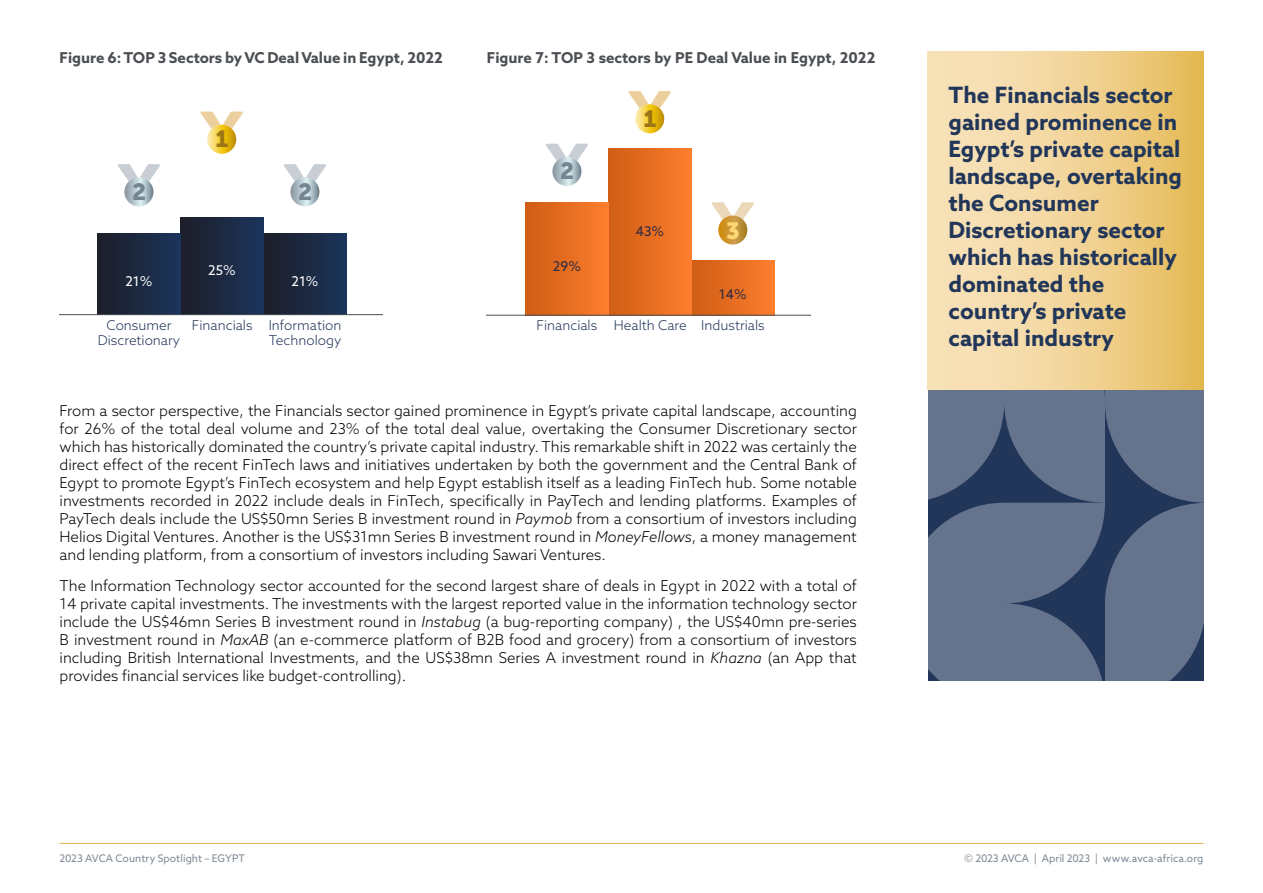
<style>
.page{position:relative;width:1263px;height:893px;background:#fff}
.page>*{position:absolute;margin:0;border:0;box-sizing:border-box;transform-origin:0 0}
.t1{font:23.4px "Museo Sans 900";color:#758592}
.t2{font:23.4px "Museo Sans 900";color:#9c7614}
.t3{font:23.4px "Museo Sans 900";color:#fdd772}
.Body_copy{font:700 22.5px/27px "Azo Sans";color:#213659}
.Body_copy-2{font:300 15px/18px "Azo Sans";color:#000;text-align:justify}
.Body_copy-3{font:700 15px "Azo Sans";color:#4b4f54}
.t4{font:300 13.5px/15px "Azo Sans";color:#203457}
.t5{font:13.5px "Azo Sans";color:#fff}
.t6{font:13.5px "Azo Sans";color:#2a2a42}
.t7{font:10.5px "Azo Sans";letter-spacing:.005em;color:#7d8995}
.s1{font-style:italic}
</style>
<div class="page">
<svg style="left:928px;top:390px;width:275px;height:290px;background:#586882"></svg>
<svg style="left:290px;top:177px;width:29px;height:29px"></svg>
<svg style="left:284px;top:164px;width:42px;height:17px"></svg>
<svg style="left:207px;top:125px;width:29px;height:29px"></svg>
<svg style="left:201px;top:112px;width:42px;height:17px"></svg>
<div style="left:263px;top:233px;width:83px;height:81px;background:linear-gradient(to right,#1d1e28,#1b345b)"></div>
<div style="left:180px;top:218px;width:83px;height:96px;background:linear-gradient(to right,#1d1e28,#1b345b)"></div>
<div style="left:97px;top:233px;width:83px;height:81px;background:linear-gradient(to right,#1d1e28,#1b345b)"></div>
<svg style="left:124px;top:177px;width:29px;height:29px"></svg>
<svg style="left:118px;top:164px;width:42px;height:17px"></svg>
<hr style="left:60px;top:314px;width:322px;height:1px;background:#494f54">
<div style="left:691px;top:261px;width:83px;height:54px;background:linear-gradient(to right,#ce5d14,#fd7d2e)"></div>
<div style="left:608px;top:149px;width:83px;height:166px;background:linear-gradient(to right,#ce5d14,#fd7e2e)"></div>
<div style="left:525px;top:203px;width:83px;height:112px;background:linear-gradient(to right,#ce5d14,#fd7e2e)"></div>
<svg style="left:718px;top:215px;width:29px;height:30px"></svg>
<svg style="left:712px;top:202px;width:42px;height:18px"></svg>
<svg style="left:552px;top:157px;width:29px;height:29px"></svg>
<svg style="left:546px;top:144px;width:42px;height:17px"></svg>
<svg style="left:635px;top:104px;width:29px;height:29px"></svg>
<svg style="left:629px;top:91px;width:42px;height:17px"></svg>
<hr style="left:487px;top:315px;width:323px;height:1px;background:#494f54">
<svg style="left:927px;top:51px;width:276px;height:339px;background:#f1d498"></svg>
<hr style="left:60px;top:843px;width:1143px;height:1px;background:#deb04a">
<p class="Body_copy-3" style="left:60px;top:48px;width:385px">Figure 6: TOP 3 Sectors by VC Deal Value in Egypt, 2022</p>
<p class="Body_copy-3" style="left:487px;top:48px;width:390px">Figure 7: TOP 3 sectors by PE Deal Value in Egypt, 2022</p>
<p class="t1" style="left:132px;top:178px;width:16px">2</p>
<p class="t2" style="left:215px;top:126px;width:14px">1</p>
<p class="t1" style="left:298px;top:178px;width:16px">2</p>
<p class="t5" style="left:208px;top:261px;width:29px">25%</p>
<p class="t5" style="left:125px;top:272px;width:29px">21%</p>
<p class="t5" style="left:291px;top:272px;width:29px">21%</p>
<p class="t4" style="left:106px;top:317px;width:67px">Consumer</p>
<p class="t4" style="left:192px;top:317px;width:62px">Financials</p>
<p class="t4" style="left:98px;top:332px;width:84px">Discretionary</p>
<p class="t4" style="left:269px;top:317px;width:74px">Information<br>Technology</p>
<p class="t1" style="left:560px;top:158px;width:16px">2</p>
<p class="t6" style="left:553px;top:258px;width:30px">29%</p>
<p class="t2" style="left:643px;top:105px;width:14px">1</p>
<p class="t6" style="left:635px;top:223px;width:30px">43%</p>
<p class="t3" style="left:726px;top:217px;width:15px">3</p>
<p class="t6" style="left:719px;top:286px;width:30px">14%</p>
<p class="t4" style="left:537px;top:318px;width:230px">Financials Health Care Industrials</p>
<p class="Body_copy-2" style="left:60px;top:401px;width:799px">From a sector perspective, the Financials sector gained prominence in Egypt’s private capital landscape, accounting for 26% of the total deal volume and 23% of the total deal value, overtaking the Consumer Discretionary sector which has historically dominated the country’s private capital industry. This remarkable shift in 2022 was certainly the direct effect of the recent FinTech laws and initiatives undertaken by both the government and the Central Bank of Egypt to promote Egypt’s FinTech ecosystem and help Egypt establish itself as a leading FinTech hub. Some notable investments recorded in 2022 include deals in FinTech, specifically in PayTech and lending platforms. Examples of PayTech deals include the US$50mn Series B investment round in <span class="s1">Paymob</span> from a consortium of investors including Helios Digital Ventures. Another is the US$31mn Series B investment round in <span class="s1">MoneyFellows</span>, a money management and lending platform, from a consortium of investors including Sawari Ventures.</p>
<p class="Body_copy-2" style="left:60px;top:576px;width:799px">The Information Technology sector accounted for the second largest share of deals in Egypt in 2022 with a total of 14 private capital investments. The investments with the largest reported value in the information technology sector include the US$46mn Series B investment round in <span class="s1">Instabug</span> (a bug-reporting company) , the US$40mn pre-series B investment round in <span class="s1">MaxAB</span> (an e-commerce platform of B2B food and grocery) from a consortium of investors including British International Investments, and the US$38mn Series A investment round in <span class="s1">Khazna</span> (an App that provides financial services like budget-controlling).</p>
<p class="Body_copy" style="left:948px;top:81px;width:235px">The Financials sector gained prominence in<br>Egypt’s private capital landscape, overtaking the Consumer<br>Discretionary sector which has historically dominated the country’s private capital industry</p>
<p class="t7" style="left:60px;top:851px;width:187px">2023 AVCA Country Spotlight – EGYPT</p>
<p class="t7" style="left:965px;top:851px;width:240px">© 2023 AVCA | April 2023 | www.avca-africa.org</p>
</div>
